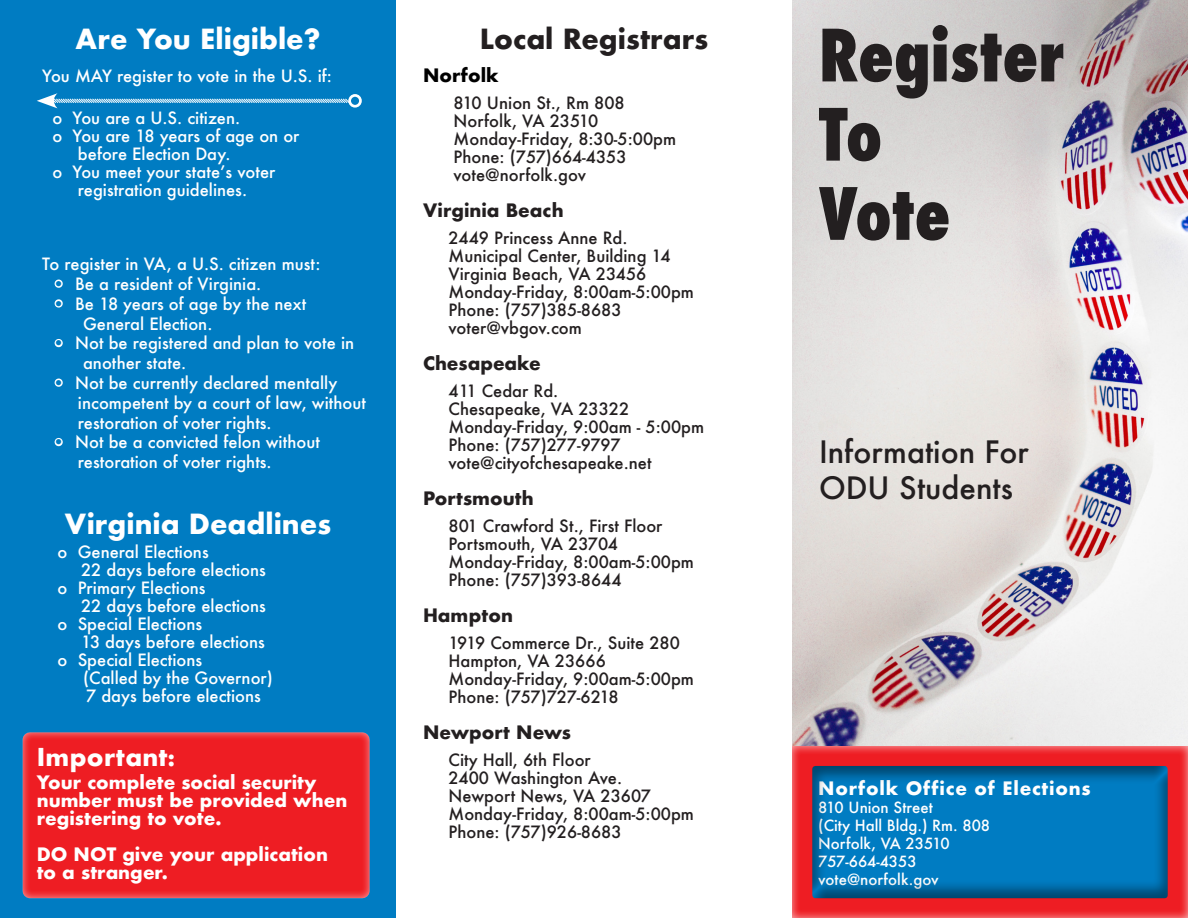
<style>
.page{position:relative;width:1188px;height:918px;background:#fff}
.page>*{position:absolute;margin:0;border:0;box-sizing:border-box;transform-origin:0 0}
.t1{font:800 condensed 69.9px "Futura";color:#231f20;scale:.94 1}
.t2{font:500 30px/36px "Futura";color:#231f20}
.t3{font:700 27px "Futura";color:#fff}
.t4{font:700 27px "Futura";color:#231f20}
.t5{font:700 24px "Futura";letter-spacing:.01em;color:#fff}
.t6{font:700 18px/18px "Futura";color:#fff}
.t7{font:700 18px "Futura";color:#231f20}
.t8{font:700 18px "Futura";letter-spacing:.04em;color:#fff}
.t9{font:700 18px "Futura";letter-spacing:.005em;color:#000}
.t10{font:500 16.5px "Futura";color:#231f20}
.t11{font:500 16.5px "Futura";color:#fff}
.t12{font:500 15px/18px "Futura";color:#fff}
.s1{color:#007cc2}
.s2{font-size:21px}
</style>
<div class="page">
<img style="left:792px;top:0;width:396px;height:744px">
<div style="left:790px;top:744px;width:398px;height:174px;background:#fff;opacity:.75"></div>
<div style="left:0;top:0;width:396px;height:918px;background:#007cc2"></div>
<div style="left:809px;top:765px;width:360px;height:133px;background:#231f20;opacity:.5"></div>
<svg style="left:54px;top:279px;width:9px;height:9px"></svg>
<svg style="left:54px;top:299px;width:9px;height:9px"></svg>
<svg style="left:54px;top:339px;width:9px;height:9px"></svg>
<svg style="left:54px;top:378px;width:9px;height:9px"></svg>
<svg style="left:54px;top:438px;width:9px;height:9px"></svg>
<div style="left:21px;top:730px;width:351px;height:170px;background:#fff;opacity:.75"></div>
<svg style="left:37px;top:93px;width:314px;height:15px"></svg>
<div style="left:348px;top:94px;width:14px;height:14px;border:3px solid #fff;border-radius:50%"></div>
<p class="t3" style="left:76px;top:20px;width:246px">Are You Eligible?</p>
<p class="t11" style="left:42px;top:65px;width:291px">You MAY register to vote in the U.S. if:</p>
<p class="t11" style="left:52px;top:107px;width:189px">o You are a U.S. citizen.</p>
<p class="t11" style="left:52px;top:125px;width:249px">o You are 18 years of age on or</p>
<p class="t11" style="left:78px;top:143px;width:154px">before Election Day.</p>
<p class="t11" style="left:52px;top:161px;width:224px">o You meet your state’s voter</p>
<p class="t11" style="left:78px;top:179px;width:171px">registration guidelines.</p>
<p class="t11" style="left:42px;top:253px;width:280px">To register in VA, a U.S. citizen must:</p>
<p class="t11" style="left:52px;top:273px;width:210px"><span class="s1">•</span> Be a resident of Virginia.</p>
<p class="t11" style="left:52px;top:292px;width:255px"><span class="s1">•</span> Be 18 years of age by the next</p>
<p class="t11" style="left:83px;top:312px;width:131px">General Election.</p>
<p class="t11" style="left:52px;top:332px;width:303px"><span class="s1">•</span> Not be registered and plan to vote in</p>
<p class="t11" style="left:83px;top:352px;width:105px">another state.</p>
<p class="t11" style="left:52px;top:372px;width:286px"><span class="s1">•</span> Not be currently declared mentally</p>
<p class="t11" style="left:78px;top:391px;width:290px">incompetent by a court of law, without</p>
<p class="t11" style="left:78px;top:411px;width:195px">restoration of voter rights.</p>
<p class="t11" style="left:52px;top:431px;width:269px"><span class="s1">•</span> Not be a convicted felon without</p>
<p class="t11" style="left:78px;top:451px;width:195px">restoration of voter rights.</p>
<p class="t3" style="left:65px;top:505px;width:268px">Virginia Deadlines</p>
<p class="t11" style="left:58px;top:541px;width:153px">o General Elections</p>
<p class="t11" style="left:81px;top:559px;width:186px">22 days before elections</p>
<p class="t11" style="left:58px;top:577px;width:150px">o Primary Elections</p>
<p class="t11" style="left:81px;top:595px;width:186px">22 days before elections</p>
<p class="t11" style="left:58px;top:613px;width:146px">o Special Elections</p>
<p class="t11" style="left:81px;top:631px;width:185px">13 days before elections</p>
<p class="t11" style="left:58px;top:649px;width:146px">o Special Elections</p>
<p class="t11" style="left:83px;top:667px;width:191px">(Called by the Governor)</p>
<p class="t11" style="left:86px;top:685px;width:176px">7 days before elections</p>
<p class="t5" style="left:37px;top:740px;width:140px">Important<span class="s2">:</span></p>
<p class="t6" style="left:37px;top:773px;width:312px">Your complete social security number must be provided when registering to vote.</p>
<p class="t6" style="left:37px;top:845px;width:293px">DO NOT give your application</p>
<p class="t6" style="left:37px;top:863px;width:133px">to a stranger.</p>
<p class="t4" style="left:480px;top:20px;width:230px">Local Registrars</p>
<p class="t9" style="left:423px;top:63px;width:77px">Norfolk</p>
<p class="t10" style="left:454px;top:92px;width:173px">810 Union St., Rm 808</p>
<p class="t10" style="left:454px;top:110px;width:146px">Norfolk, VA 23510</p>
<p class="t10" style="left:454px;top:128px;width:224px">Monday-Friday, 8:30-5:00pm</p>
<p class="t10" style="left:454px;top:146px;width:175px">Phone: (757)664-4353</p>
<p class="t10" style="left:454px;top:164px;width:134px">vote@norfolk.gov</p>
<p class="t7" style="left:423px;top:198px;width:142px">Virginia Beach</p>
<p class="t10" style="left:448px;top:227px;width:181px">2449 Princess Anne Rd.</p>
<p class="t10" style="left:448px;top:245px;width:224px">Municipal Center, Building 14</p>
<p class="t10" style="left:448px;top:263px;width:199px">Virginia Beach, VA 23456</p>
<p class="t10" style="left:448px;top:281px;width:247px">Monday-Friday, 8:00am-5:00pm</p>
<p class="t10" style="left:448px;top:299px;width:175px">Phone: (757)385-8683</p>
<p class="t10" style="left:448px;top:317px;width:135px">voter@vbgov.com</p>
<p class="t7" style="left:423px;top:351px;width:119px">Chesapeake</p>
<p class="t10" style="left:448px;top:380px;width:111px">411 Cedar Rd.</p>
<p class="t10" style="left:448px;top:398px;width:182px">Chesapeake, VA 23322</p>
<p class="t10" style="left:448px;top:416px;width:257px">Monday-Friday, 9:00am - 5:00pm</p>
<p class="t10" style="left:448px;top:434px;width:174px">Phone: (757)277-9797</p>
<p class="t10" style="left:448px;top:452px;width:205px">vote@cityofchesapeake.net</p>
<p class="t7" style="left:423px;top:486px;width:112px">Portsmouth</p>
<p class="t10" style="left:448px;top:515px;width:216px">801 Crawford St., First Floor</p>
<p class="t10" style="left:448px;top:533px;width:171px">Portsmouth, VA 23704</p>
<p class="t10" style="left:448px;top:551px;width:247px">Monday-Friday, 8:00am-5:00pm</p>
<p class="t10" style="left:448px;top:569px;width:175px">Phone: (757)393-8644</p>
<p class="t7" style="left:423px;top:603px;width:91px">Hampton</p>
<p class="t10" style="left:448px;top:632px;width:233px">1919 Commerce Dr., Suite 280</p>
<p class="t10" style="left:448px;top:650px;width:159px">Hampton, VA 23666</p>
<p class="t10" style="left:448px;top:668px;width:247px">Monday-Friday, 9:00am-5:00pm</p>
<p class="t10" style="left:448px;top:686px;width:172px">Phone: (757)727-6218</p>
<p class="t7" style="left:423px;top:720px;width:150px">Newport News</p>
<p class="t10" style="left:448px;top:749px;width:144px">City Hall, 6th Floor</p>
<p class="t10" style="left:448px;top:767px;width:175px">2400 Washington Ave.</p>
<p class="t10" style="left:448px;top:785px;width:204px">Newport News, VA 23607</p>
<p class="t10" style="left:448px;top:803px;width:247px">Monday-Friday, 8:00am-5:00pm</p>
<p class="t10" style="left:448px;top:821px;width:175px">Phone: (757)926-8683</p>
<p class="t1" style="left:819px;top:8px;width:262px">Register</p>
<p class="t1" style="left:819px;top:87px;width:69px">To</p>
<p class="t1" style="left:819px;top:166px;width:141px">Vote</p>
<p class="t2" style="left:819px;top:433px;width:211px">Information For<br>ODU Students</p>
<p class="t8" style="left:818px;top:775px;width:274px">Norfolk Office of Elections</p>
<p class="t12" style="left:818px;top:798px;width:173px">810 Union Street<br>(City Hall Bldg.) Rm. 808<br>Norfolk, VA 23510<br>757-664-4353 vote@norfolk.gov</p>
</div>
